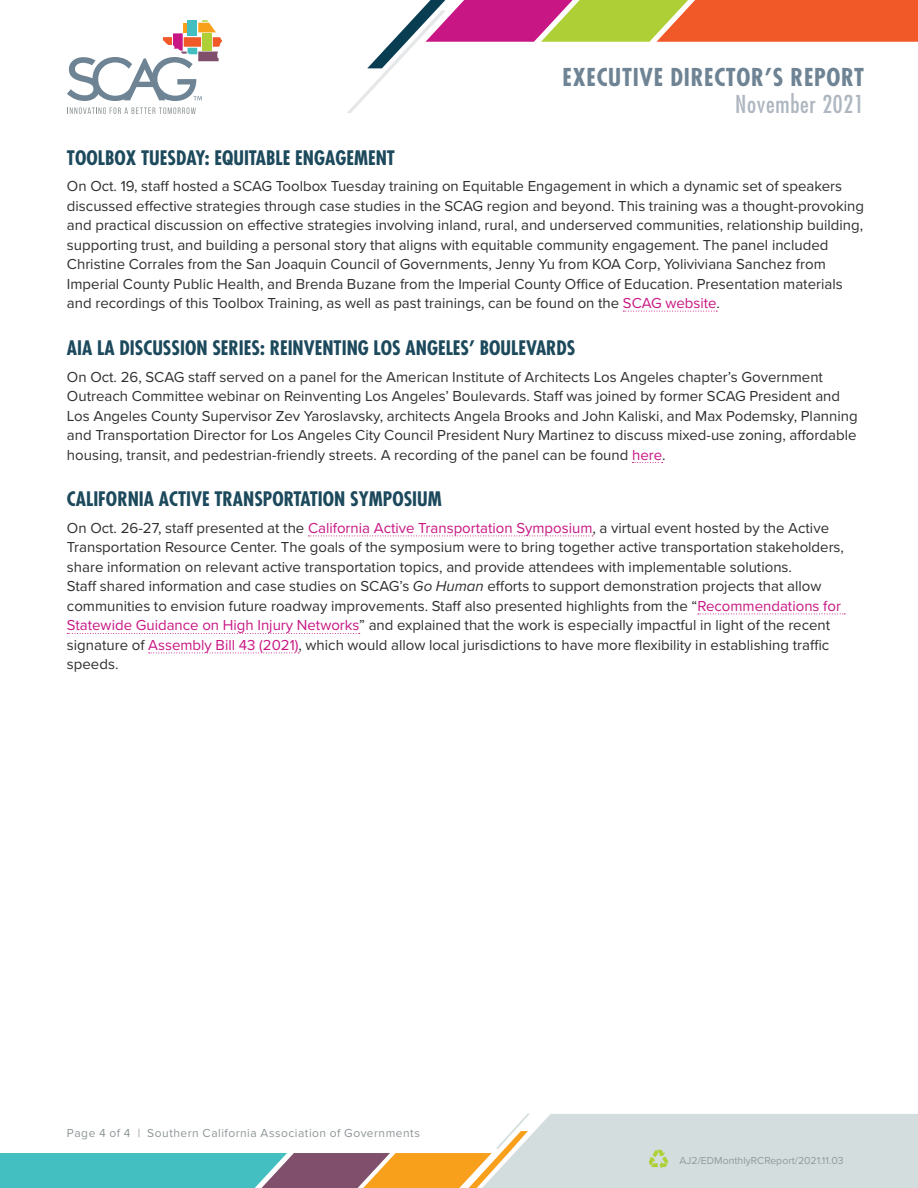
<style>
.page{position:relative;width:918px;height:1188px;background:#fff}
.page>*{position:absolute;margin:0;border:0;box-sizing:border-box;transform-origin:0 0}
.t1{font:700 condensed 24px "Futura Std";letter-spacing:.03em;color:#6e8393}
.t2{font:condensed 24px "Futura Std";letter-spacing:.03em;color:#aeb6c0}
.Heading{font:700 condensed 19.5px "Futura Std";color:#1c495c}
.Body_Text{font:15px/19.5px "Proxima Nova";color:#312f30}
.t3{font:12px "Proxima Nova";letter-spacing:.04em;color:#8e9597}
.t4{font:10.5px "Proxima Nova";color:#93999b}
.s1{color:#c81784}
.s2{font-style:italic}
</style>
<div class="page">
<svg style="left:347px;top:0;width:571px;height:113px"></svg>
<svg style="left:67px;top:107px;width:129px;height:7px"></svg>
<svg style="left:67px;top:20px;width:155px;height:81px"></svg>
<svg style="left:0;top:1113px;width:918px;height:75px"></svg>
<svg style="left:623px;top:311px;width:94px;height:1px"></svg>
<svg style="left:632px;top:462px;width:31px;height:1px"></svg>
<svg style="left:308px;top:536px;width:285px;height:1px"></svg>
<svg style="left:698px;top:614px;width:147px;height:1px"></svg>
<svg style="left:67px;top:633px;width:293px;height:1px"></svg>
<svg style="left:149px;top:653px;width:150px;height:1px"></svg>
<h1 class="t1" style="left:563px;top:62px;width:303px">EXECUTIVE DIRECTOR’S REPORT</h1>
<h1 class="t2" style="left:735px;top:90px;width:130px">November 2021</h1>
<p class="Heading" style="left:67px;top:145px;width:330px">TOOLBOX TUESDAY: EQUITABLE ENGAGEMENT</p>
<p class="Body_Text" style="left:67px;top:176px;width:799px">On Oct. 19, staff hosted a SCAG Toolbox Tuesday training on Equitable Engagement in which a dynamic set of speakers discussed effective strategies through case studies in the SCAG region and beyond. This training was a thought-provoking and practical discussion on effective strategies involving inland, rural, and underserved communities, relationship building, supporting trust, and building a personal story that aligns with equitable community engagement. The panel included Christine Corrales from the San Joaquin Council of Governments, Jenny Yu from KOA Corp, Yoliviviana Sanchez from Imperial County Public Health, and Brenda Buzane from the Imperial County Office of Education. Presentation materials and recordings of this Toolbox Training, as well as past trainings, can be found on the <span class="s1">SCAG website</span>.</p>
<p class="Heading" style="left:67px;top:336px;width:510px">AIA LA DISCUSSION SERIES: REINVENTING LOS ANGELES’ BOULEVARDS</p>
<p class="Body_Text" style="left:67px;top:366px;width:792px">On Oct. 26, SCAG staff served on a panel for the American Institute of Architects Los Angeles chapter’s Government Outreach Committee webinar on Reinventing Los Angeles’ Boulevards. Staff was joined by former SCAG President and Los Angeles County Supervisor Zev Yaroslavsky, architects Angela Brooks and John Kaliski, and Max Podemsky, Planning and Transportation Director for Los Angeles City Council President Nury Martinez to discuss mixed-use zoning, affordable housing, transit, and pedestrian-friendly streets. A recording of the panel can be found <span class="s1">here</span>.</p>
<p class="Heading" style="left:67px;top:487px;width:377px">CALIFORNIA ACTIVE TRANSPORTATION SYMPOSIUM</p>
<p class="Body_Text" style="left:67px;top:518px;width:779px">On Oct. 26-27, staff presented at the <span class="s1">California Active Transportation Symposium</span>, a virtual event hosted by the Active Transportation Resource Center. The goals of the symposium were to bring together active transportation stakeholders, share information on relevant active transportation topics, and provide attendees with implementable solutions.<br>Staff shared information and case studies on SCAG’s <span class="s2">Go Human</span> efforts to support demonstration projects that allow communities to envision future roadway improvements. Staff also presented highlights from the “<span class="s1">Recommendations for Statewide Guidance on High Injury Networks</span>” and explained that the work is especially impactful in light of the recent signature of <span class="s1">Assembly Bill 43 (2021)</span>, which would allow local jurisdictions to have more flexibility in establishing traffic speeds.</p>
<p class="t3" style="left:67px;top:1124px;width:355px">Page 4 of 4 | Southern California Association of Governments</p>
<p class="t4" style="left:680px;top:1152px;width:166px">AJ2/EDMonthlyRCReport/2021.11.03</p>
</div>
